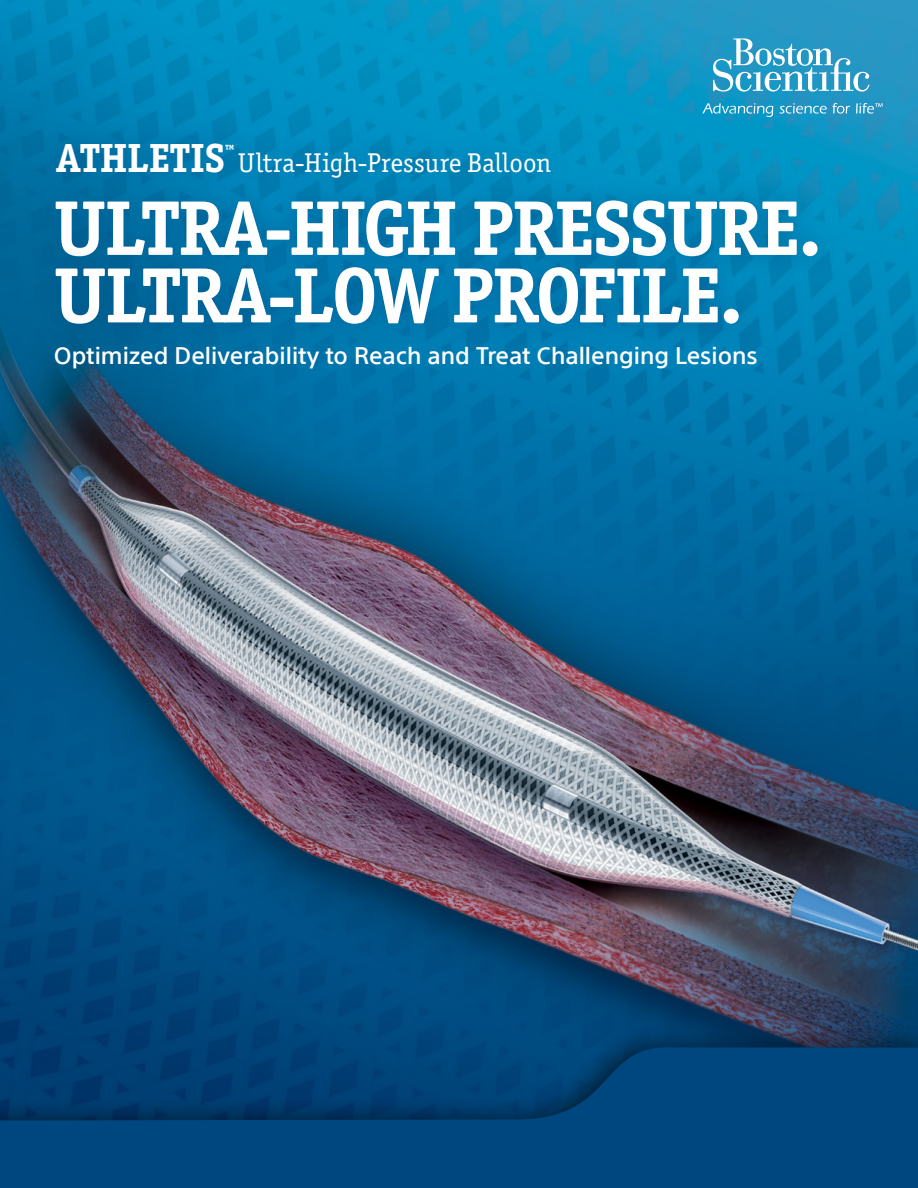
<style>
.page{position:relative;width:918px;height:1188px;background:#fff}
.page>*{position:absolute;margin:0;border:0;box-sizing:border-box;transform-origin:0 0}
.t1{font:700 78.45px "Officina Ser ITC Std";letter-spacing:-.015em;color:#fff}
.t2{font:700 77.85px "Officina Ser ITC Std";letter-spacing:-.02em;color:#fff}
.t3{font:700 40.8px "Officina Ser ITC Std";letter-spacing:.01em;color:#fff}
.t4{font:27.15px "Officina Ser ITC Std";letter-spacing:.005em;color:#fff}
.t5{font:500 23.4px "SST";color:#fff}
.t6{font:italic 700 11.85px "Officina Ser ITC Std";color:#fff}
</style>
<div class="page">
<img style="left:0;top:0;width:918px;height:1025px">
<svg style="left:713px;top:38px;width:156px;height:54px"></svg>
<svg style="left:702px;top:103px;width:71px;height:14px"></svg>
<svg style="left:780px;top:103px;width:47px;height:11px"></svg>
<svg style="left:833px;top:103px;width:17px;height:11px"></svg>
<svg style="left:856px;top:103px;width:27px;height:11px"></svg>
<div style="left:0;top:1025px;width:918px;height:163px;background:#000;opacity:.6"></div>
<svg style="left:0;top:1047px;width:918px;height:141px;background:#004279"></svg>
<div style="left:35px;top:178px;width:804px;height:100px;background:#00467f;opacity:.5"></div>
<div style="left:34px;top:245px;width:726px;height:101px;background:#00467f;opacity:.5"></div>
<div style="left:36px;top:122px;width:535px;height:77px;background:#00467f;opacity:.5"></div>
<p class="t3" style="left:57px;top:133px;width:170px">ATHLETIS</p>
<p class="t6" style="left:224px;top:142px;width:11px">™</p>
<p class="t4" style="left:238px;top:148px;width:314px">Ultra-High-Pressure Balloon</p>
<p class="t2" style="left:54px;top:181px;width:769px">ULTRA-HIGH PRESSURE.</p>
<p class="t1" style="left:54px;top:247px;width:690px">ULTRA-LOW PROFILE.</p>
<p class="t5" style="left:54px;top:342px;width:705px">Optimized Deliverability to Reach and Treat Challenging Lesions</p>
</div>
